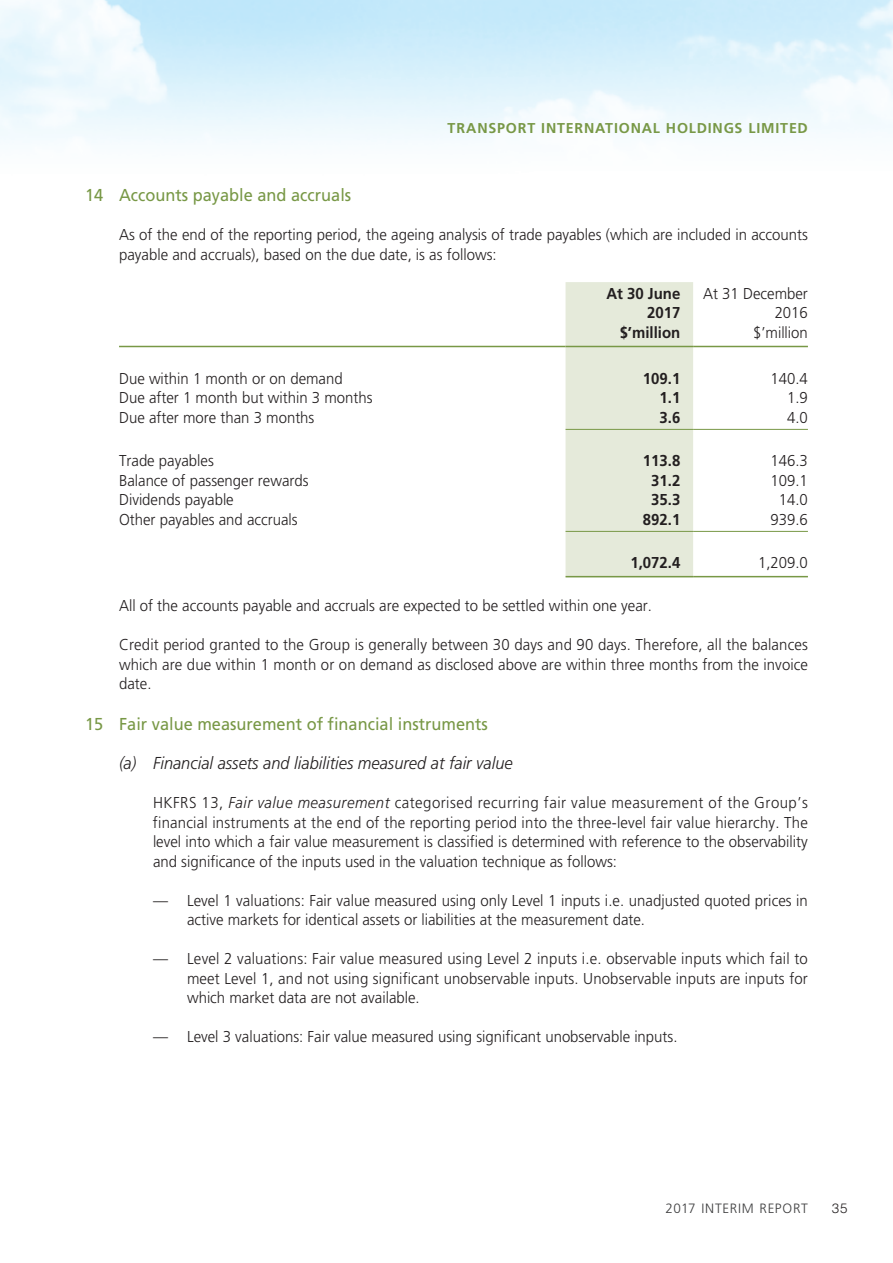
<style>
.page{position:relative;width:893px;height:1263px;background:#fff}
.page>*{position:absolute;margin:0;border:0;box-sizing:border-box;transform-origin:0 0}
.t1{font:17.25px "Frutiger LT Std";color:#789846;scale:.95 1}
.t2{font:italic 300 17.25px "Frutiger LT Std";color:#231f20;scale:.95 1}
.t3{font:300 15.75px/19.5px "Frutiger LT Std";color:#231f20;text-align:justify;scale:.95 1}
.t4{font:700 15.75px/19.5px "Frutiger LT Std";color:#231f20;text-align:right;scale:.95 1}
.t5{font:700 14.25px "Frutiger LT Std";letter-spacing:.055em;color:#789846}
.t6{font:300 13.5px "Frutiger";letter-spacing:.055em;color:#3e3e3f}
.t7{font:300 13.5px "Helvetica";color:#231f20}
.s1{font-style:italic}
</style>
<div class="page">
<div style="left:566px;top:282px;width:127px;height:294px;background:#e5eada"></div>
<hr style="left:119px;top:346px;width:447px;height:1px;background:#789846">
<hr style="left:566px;top:346px;width:127px;height:1px;background:#789846">
<hr style="left:693px;top:346px;width:115px;height:1px;background:#789846">
<hr style="left:566px;top:429px;width:127px;height:1px;background:#789846">
<hr style="left:693px;top:429px;width:115px;height:1px;background:#789846">
<hr style="left:566px;top:531px;width:127px;height:1px;background:#789846">
<hr style="left:693px;top:531px;width:115px;height:1px;background:#789846">
<hr style="left:566px;top:576px;width:127px;height:1px;background:#789846">
<hr style="left:693px;top:576px;width:115px;height:1px;background:#789846">
<p class="t5" style="left:448px;top:119px;width:362px">TRANSPORT INTERNATIONAL HOLDINGS LIMITED</p>
<p class="t1" style="left:85px;top:185px;width:282px">14 Accounts payable and accruals</p>
<p class="t3" style="left:119px;top:225px;width:727px">As of the end of the reporting period, the ageing analysis of trade payables (which are included in accounts payable and accruals), based on the due date, is as follows:</p>
<p class="t4" style="left:606px;top:284px;width:79px">At 30 June<br>2017</p>
<p class="t3" style="left:703px;top:284px;width:112px;text-align:right">At 31 December<br>2016</p>
<p class="t4" style="left:620px;top:323px;width:65px">$’million</p>
<p class="t3" style="left:753px;top:323px;width:59px">$’million</p>
<p class="t3" style="left:119px;top:369px;width:237px">Due within 1 month or on demand</p>
<p class="t4" style="left:643px;top:368px;width:41px">109.1</p>
<p class="t3" style="left:770px;top:369px;width:41px">140.4</p>
<p class="t3" style="left:119px;top:388px;width:268px">Due after 1 month but within 3 months</p>
<p class="t4" style="left:660px;top:388px;width:23px">1.1</p>
<p class="t3" style="left:787px;top:388px;width:23px">1.9</p>
<p class="t3" style="left:119px;top:408px;width:207px">Due after more than 3 months</p>
<p class="t4" style="left:660px;top:407px;width:23px">3.6</p>
<p class="t3" style="left:787px;top:408px;width:23px">4.0</p>
<p class="t3" style="left:119px;top:451px;width:101px">Trade payables</p>
<p class="t4" style="left:643px;top:451px;width:41px">113.8</p>
<p class="t3" style="left:770px;top:451px;width:41px">146.3</p>
<p class="t3" style="left:119px;top:471px;width:201px">Balance of passenger rewards</p>
<p class="t4" style="left:651px;top:470px;width:32px">31.2</p>
<p class="t3" style="left:770px;top:471px;width:41px">109.1</p>
<p class="t3" style="left:119px;top:490px;width:122px">Dividends payable</p>
<p class="t4" style="left:651px;top:490px;width:32px">35.3</p>
<p class="t3" style="left:779px;top:490px;width:32px">14.0</p>
<p class="t3" style="left:119px;top:510px;width:190px">Other payables and accruals</p>
<p class="t4" style="left:643px;top:509px;width:41px">892.1</p>
<p class="t3" style="left:770px;top:510px;width:41px">939.6</p>
<p class="t4" style="left:630px;top:553px;width:54px">1,072.4</p>
<p class="t3" style="left:758px;top:553px;width:54px">1,209.0</p>
<p class="t3" style="left:119px;top:596px;width:562px">All of the accounts payable and accruals are expected to be settled within one year.</p>
<p class="t3" style="left:119px;top:635px;width:727px">Credit period granted to the Group is generally between 30 days and 90 days. Therefore, all the balances which are due within 1 month or on demand as disclosed above are within three months from the invoice date.</p>
<p class="t1" style="left:85px;top:714px;width:426px">15 Fair value measurement of financial instruments</p>
<p class="t2" style="left:119px;top:753px;width:416px">(a) Financial assets and liabilities measured at fair value</p>
<p class="t3" style="left:153px;top:793px;width:691px">HKFRS 13, <span class="s1">Fair value measurement</span> categorised recurring fair value measurement of the Group’s financial instruments at the end of the reporting period into the three-level fair value hierarchy. The level into which a fair value measurement is classified is determined with reference to the observability and significance of the inputs used in the valuation technique as follows:</p>
<p class="t3" style="left:187px;top:891px;width:655px;text-indent:-34px">— Level 1 valuations: Fair value measured using only Level 1 inputs i.e. unadjusted quoted prices in active markets for identical assets or liabilities at the measurement date.</p>
<p class="t3" style="left:187px;top:949px;width:655px;text-indent:-34px">— Level 2 valuations: Fair value measured using Level 2 inputs i.e. observable inputs which fail to meet Level 1, and not using significant unobservable inputs. Unobservable inputs are inputs for which market data are not available.</p>
<p class="t3" style="left:153px;top:1027px;width:554px">— Level 3 valuations: Fair value measured using significant unobservable inputs.</p>
<p class="t6" style="left:665px;top:1200px;width:144px">2017 INTERIM REPORT</p>
<p class="t7" style="left:832px;top:1200px;width:17px">35</p>
</div>
